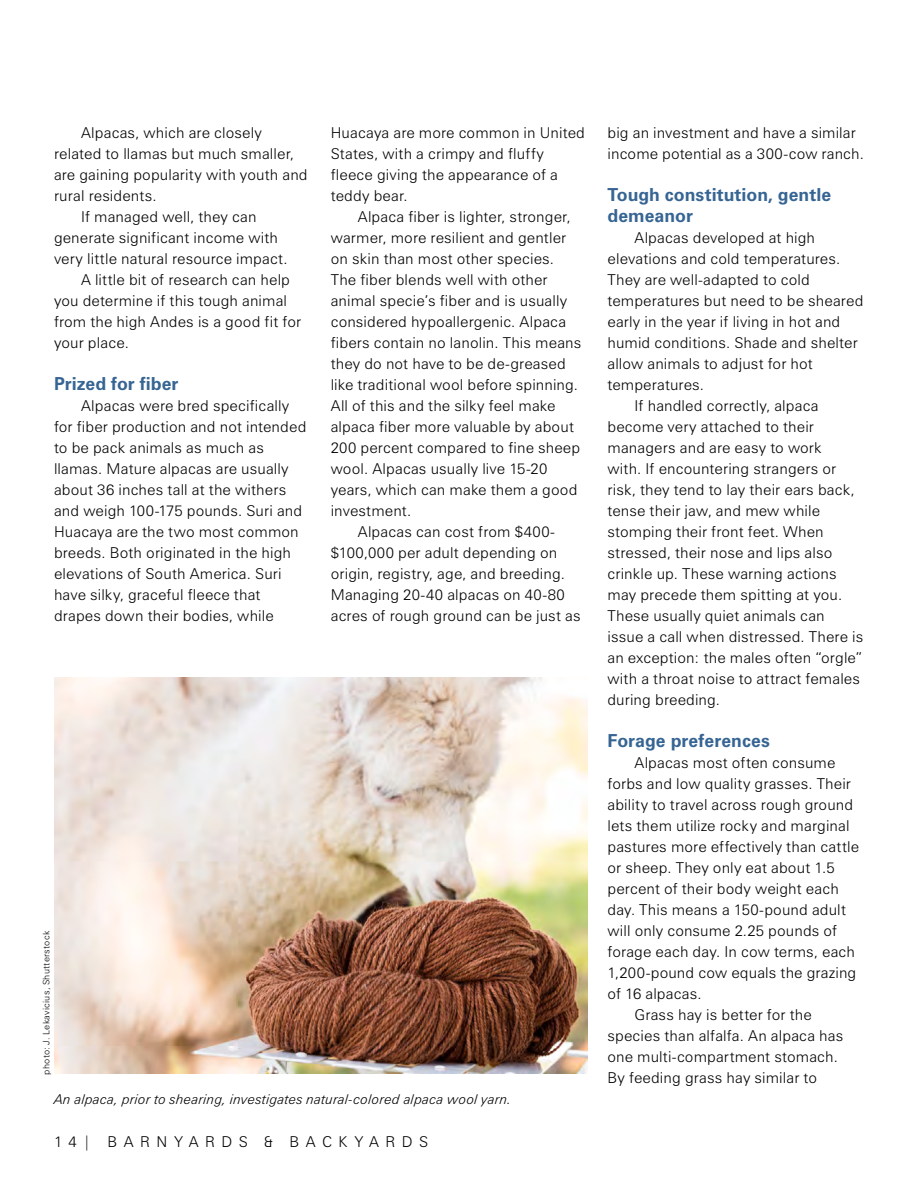
<style>
.page{position:relative;width:918px;height:1188px;background:#fff}
.page>*{position:absolute;margin:0;border:0;box-sizing:border-box;transform-origin:0 0}
.t1{font:700 18px/21px "Zurich BT";color:#366593}
.text{font:300 15px/21px "Zurich BT";letter-spacing:.01em;color:#000}
.text-2{font:300 15px "Zurich BT";letter-spacing:.425em;color:#000}
.t2{font:italic 300 13.5px "Zurich BT";letter-spacing:.015em;color:#000}
.photo_credit{font:300 9px "Zurich BT";letter-spacing:.03em;color:#000}
</style>
<div class="page">
<img style="left:54px;top:677px;width:533px;height:397px">
<p class="text" style="left:54px;top:122px;width:255px;text-indent:27px">Alpacas, which are closely related to llamas but much smaller, are gaining popularity with youth and rural residents.</p>
<p class="text" style="left:54px;top:206px;width:235px;text-indent:27px">If managed well, they can generate significant income with very little natural resource impact.</p>
<p class="text" style="left:54px;top:269px;width:249px;text-indent:27px">A little bit of research can help you determine if this tough animal from the high Andes is a good fit for your place.</p>
<h2 class="t1" style="left:54px;top:373px;width:126px">Prized for fiber</h2>
<p class="text" style="left:54px;top:395px;width:254px;text-indent:27px">Alpacas were bred specifically for fiber production and not intended to be pack animals as much as llamas. Mature alpacas are usually about 36 inches tall at the withers and weigh 100-175 pounds. Suri and Huacaya are the two most common breeds. Both originated in the high elevations of South America. Suri have silky, graceful fleece that drapes down their bodies, while</p>
<p class="text" style="left:331px;top:122px;width:256px">Huacaya are more common in United<br>States, with a crimpy and fluffy fleece giving the appearance of a teddy bear.</p>
<p class="text" style="left:331px;top:206px;width:252px;text-indent:27px">Alpaca fiber is lighter, stronger, warmer, more resilient and gentler on skin than most other species.<br>The fiber blends well with other animal specie’s fiber and is usually considered hypoallergenic. Alpaca fibers contain no lanolin. This means they do not have to be de-greased like traditional wool before spinning.<br>All of this and the silky feel make alpaca fiber more valuable by about 200 percent compared to fine sheep wool. Alpacas usually live 15-20 years, which can make them a good investment.</p>
<p class="text" style="left:331px;top:521px;width:251px;text-indent:27px">Alpacas can cost from $400- $100,000 per adult depending on origin, registry, age, and breeding.<br>Managing 20-40 alpacas on 40-80 acres of rough ground can be just as</p>
<p class="photo_credit" style="left:41px;top:1075px;width:145px;rotate:-90deg">photo: J. Lekavicius, Shutterstock</p>
<p class="t2" style="left:54px;top:1091px;width:459px">An alpaca, prior to shearing, investigates natural-colored alpaca wool yarn.</p>
<p class="text-2" style="left:54px;top:1133px;width:376px">14| BARNYARDS &amp; BACKYARDS</p>
<p class="text" style="left:608px;top:122px;width:258px">big an investment and have a similar income potential as a 300-cow ranch.</p>
<h2 class="t1" style="left:608px;top:184px;width:225px">Tough constitution, gentle demeanor</h2>
<p class="text" style="left:608px;top:227px;width:257px;text-indent:27px">Alpacas developed at high elevations and cold temperatures.<br>They are well-adapted to cold temperatures but need to be sheared early in the year if living in hot and humid conditions. Shade and shelter allow animals to adjust for hot temperatures.</p>
<p class="text" style="left:608px;top:395px;width:257px;text-indent:27px">If handled correctly, alpaca become very attached to their managers and are easy to work<br>with. If encountering strangers or risk, they tend to lay their ears back, tense their jaw, and mew while stomping their front feet. When stressed, their nose and lips also crinkle up. These warning actions may precede them spitting at you.<br>These usually quiet animals can issue a call when distressed. There is an exception: the males often “orgle” with a throat noise to attract females during breeding.</p>
<h2 class="t1" style="left:608px;top:730px;width:164px">Forage preferences</h2>
<p class="text" style="left:608px;top:752px;width:253px;text-indent:27px">Alpacas most often consume forbs and low quality grasses. Their ability to travel across rough ground lets them utilize rocky and marginal pastures more effectively than cattle or sheep. They only eat about 1.5 percent of their body weight each day. This means a 150-pound adult will only consume 2.25 pounds of forage each day. In cow terms, each<br>1,200-pound cow equals the grazing of 16 alpacas.</p>
<p class="text" style="left:608px;top:1004px;width:237px;text-indent:27px">Grass hay is better for the species than alfalfa. An alpaca has one multi-compartment stomach.<br>By feeding grass hay similar to</p>
</div>
